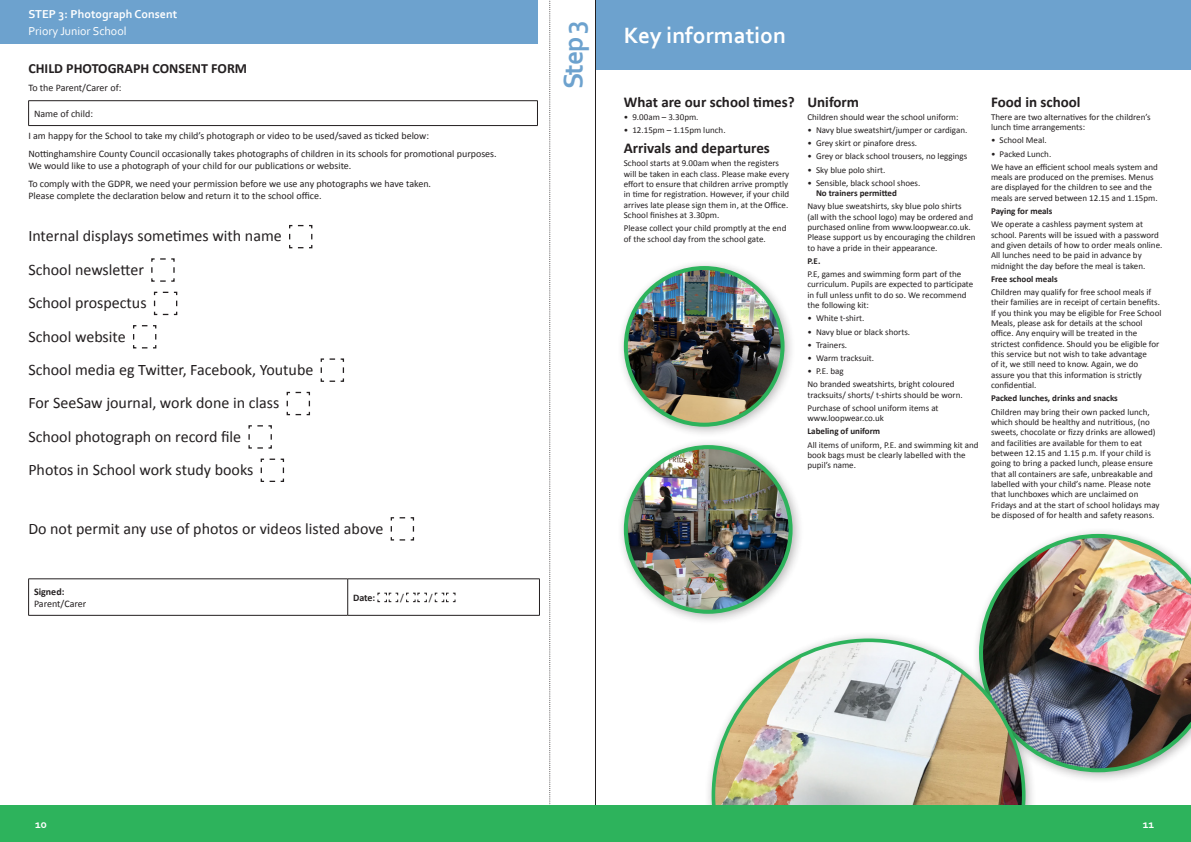
<style>
.page{position:relative;width:1191px;height:842px;background:#fff}
.page>*{position:absolute;margin:0;border:0;box-sizing:border-box;transform-origin:0 0}
.t1{font:700 28px "Corbel";color:#6da2ce}
.t2{font:700 23.2px "Corbel";color:#fff}
.t3{font:16px/33.4px "Calibri";color:#231f20}
.t4{font:700 15px "Calibri";color:#231f20}
.t5{font:700 14px "Calibri";color:#231f20}
.t6{font:700 12px "Corbel";color:#fff}
.t7{font:12px "Corbel";color:#fff}
.t8{font:700 11.9px "Corbel";color:#fff}
.t9{font:10px/17.7px "Calibri";color:#231f20}
.t10{font:700 10px "Calibri";color:#231f20}
.t11{font:9px/10.3px "Calibri";color:#231f20}
.t12{font:700 9px "Calibri";color:#231f20}
</style>
<div class="page">
<svg style="left:549px;top:0;width:2px;height:805px"></svg>
<hr style="left:595px;top:0;width:1px;height:842px;background:#231f20">
<div style="left:596px;top:0;width:595px;height:70px;background:#6da2ce"></div>
<div style="left:971px;top:527px;width:220px;height:257px;background:#231f20;opacity:.33"></div>
<img style="left:979px;top:534px;width:212px;height:238px">
<div style="left:704px;top:631px;width:332px;height:211px;background:#231f20;opacity:.33"></div>
<img style="left:711px;top:638px;width:314px;height:167px">
<div style="left:616px;top:438px;width:188px;height:187px;background:#231f20;opacity:.33"></div>
<img style="left:626px;top:447px;width:164px;height:165px;border-radius:82px">
<div style="left:624px;top:445px;width:168px;height:169px;border:4px solid #2db35c;border-radius:50%"></div>
<div style="left:616px;top:259px;width:180px;height:179px;background:#231f20;opacity:.33"></div>
<img style="left:626px;top:268px;width:156px;height:157px;border-radius:78px">
<div style="left:624px;top:266px;width:160px;height:161px;border:4px solid #2db35c;border-radius:50%"></div>
<hr style="left:28px;top:100px;width:510px;height:1px;background:#231f20">
<svg style="left:28px;top:101px;width:1px;height:24px"></svg>
<svg style="left:537px;top:101px;width:1px;height:24px"></svg>
<hr style="left:28px;top:125px;width:510px;height:1px;background:#231f20">
<svg style="left:289px;top:224px;width:24px;height:25px"></svg>
<svg style="left:151px;top:258px;width:24px;height:24px"></svg>
<svg style="left:153px;top:291px;width:25px;height:25px"></svg>
<svg style="left:133px;top:325px;width:24px;height:24px"></svg>
<svg style="left:320px;top:358px;width:25px;height:24px"></svg>
<svg style="left:286px;top:391px;width:24px;height:25px"></svg>
<svg style="left:248px;top:425px;width:24px;height:24px"></svg>
<svg style="left:260px;top:458px;width:25px;height:24px"></svg>
<svg style="left:390px;top:517px;width:25px;height:24px"></svg>
<hr style="left:28px;top:579px;width:320px;height:1px;background:#231f20">
<hr style="left:28px;top:579px;width:1px;height:36px;background:#231f20">
<hr style="left:348px;top:579px;width:192px;height:1px;background:#231f20">
<hr style="left:347px;top:579px;width:1px;height:36px;background:#231f20">
<hr style="left:539px;top:579px;width:1px;height:36px;background:#231f20">
<hr style="left:28px;top:615px;width:320px;height:1px;background:#231f20">
<hr style="left:348px;top:615px;width:192px;height:1px;background:#231f20">
<svg style="left:377px;top:593px;width:21px;height:9px"></svg>
<svg style="left:406px;top:593px;width:21px;height:9px"></svg>
<svg style="left:435px;top:593px;width:20px;height:9px"></svg>
<div style="left:0;top:0;width:538px;height:44px;background:#6da2ce"></div>
<div style="left:589px;top:805px;width:602px;height:37px;background:#2db35c"></div>
<div style="left:0;top:805px;width:602px;height:37px;background:#2db35c"></div>
<h3 class="t6" style="left:28px;top:6px;width:150px">STEP 3: Photograph Consent</h3>
<h3 class="t7" style="left:28px;top:24px;width:100px">Priory Junior School</h3>
<h3 class="t5" style="left:28px;top:60px;width:220px">CHILD PHOTOGRAPH CONSENT FORM</h3>
<p class="t9" style="left:28px;top:78px;width:95px">To the Parent/Carer of:</p>
<p class="t9" style="left:34px;top:104px;width:61px">Name of child:</p>
<p class="t9" style="left:28px;top:127px;width:470px">I am happy for the School to take my child’s photograph or video to be used/saved as ticked below:<br>Nottinghamshire County Council occasionally takes photographs of children in its schools for promotional purposes.</p>
<p class="t9" style="left:28px;top:156px;width:404px">We would like to use a photograph of your child for our publications or website.<br>To comply with the GDPR, we need your permission before we use any photographs we have taken.</p>
<p class="t9" style="left:28px;top:186px;width:295px">Please complete the declaration below and return it to the school office.</p>
<p class="t3" style="left:28px;top:219px;width:286px">Internal displays sometimes with name<br>School newsletter<br>School prospectus<br>School website<br>School media eg Twitter, Facebook, Youtube<br>For SeeSaw journal, work done in class<br>School photograph on record file<br>Photos in School work study books</p>
<h3 class="t3" style="left:28px;top:511px;width:356px">Do not permit any use of photos or videos listed above</h3>
<p class="t10" style="left:34px;top:585px;width:32px">Signed:</p>
<p class="t9" style="left:34px;top:594px;width:54px">Parent/Carer</p>
<p class="t10" style="left:353px;top:591px;width:24px">Date:</p>
<p class="t9" style="left:400px;top:588px;width:5px">/</p>
<p class="t9" style="left:429px;top:588px;width:5px">/</p>
<h1 class="t1" style="left:556px;top:89px;width:71px;rotate:-90deg">Step 3</h1>
<h2 class="t2" style="left:624px;top:21px;width:164px">Key information</h2>
<h3 class="t4" style="left:624px;top:92px;width:172px">What are our school times?</h3>
<p class="t11" style="left:624px;top:111px;width:76px">• 9.00am – 3.30pm.</p>
<p class="t11" style="left:624px;top:124px;width:103px">• 12.15pm – 1.15pm lunch.</p>
<h3 class="t4" style="left:624px;top:139px;width:148px">Arrivals and departures</h3>
<p class="t11" style="left:624px;top:158px;width:167px">School starts at 9.00am when the registers will be taken in each class. Please make every effort to ensure that children arrive promptly in time for registration. However, if your child arrives late please sign them in, at the Office.<br>School finishes at 3.30pm.</p>
<p class="t11" style="left:624px;top:223px;width:164px">Please collect your child promptly at the end of the school day from the school gate.</p>
<h3 class="t4" style="left:807px;top:92px;width:53px">Uniform</h3>
<p class="t11" style="left:807px;top:111px;width:152px">Children should wear the school uniform:</p>
<p class="t11" style="left:807px;top:124px;width:161px">• Navy blue sweatshirt/jumper or cardigan.</p>
<p class="t11" style="left:807px;top:138px;width:111px">• Grey skirt or pinafore dress.</p>
<p class="t11" style="left:807px;top:151px;width:161px">• Grey or black school trousers, no leggings</p>
<p class="t11" style="left:807px;top:164px;width:79px">• Sky blue polo shirt.</p>
<p class="t11" style="left:807px;top:177px;width:114px">• Sensible, black school shoes.</p>
<p class="t12" style="left:816px;top:188px;width:82px">No trainers permitted</p>
<p class="t11" style="left:807px;top:201px;width:170px">Navy blue sweatshirts, sky blue polo shirts<br>(all with the school logo) may be ordered and purchased online from www.loopwear.co.uk.<br>Please support us by encouraging the children to have a pride in their appearance.</p>
<p class="t12" style="left:807px;top:255px;width:14px">P.E.</p>
<p class="t11" style="left:807px;top:269px;width:167px">P.E, games and swimming form part of the curriculum. Pupils are expected to participate in full unless unfit to do so. We recommend the following kit:</p>
<p class="t11" style="left:807px;top:313px;width:59px">• White t-shirt.</p>
<p class="t11" style="left:807px;top:326px;width:104px">• Navy blue or black shorts.</p>
<p class="t11" style="left:807px;top:339px;width:41px">• Trainers.</p>
<p class="t11" style="left:807px;top:352px;width:68px">• Warm tracksuit.</p>
<p class="t11" style="left:807px;top:364px;width:149px;line-height:13.2px">• P.E. bag<br>No branded sweatshirts, bright coloured</p>
<p class="t11" style="left:807px;top:388px;width:157px;line-height:13.2px">tracksuits/ shorts/ t-shirts should be worn.<br>Purchase of school uniform items at</p>
<p class="t11" style="left:807px;top:413px;width:78px">www.loopwear.co.uk</p>
<p class="t12" style="left:807px;top:426px;width:74px">Labeling of uniform</p>
<p class="t11" style="left:807px;top:439px;width:173px">All items of uniform, P.E. and swimming kit and book bags must be clearly labelled with the pupil’s name.</p>
<h3 class="t4" style="left:991px;top:92px;width:91px">Food in school</h3>
<p class="t11" style="left:991px;top:111px;width:161px">There are two alternatives for the children’s lunch time arrangements:</p>
<p class="t11" style="left:991px;top:135px;width:57px">• School Meal.</p>
<p class="t11" style="left:991px;top:147px;width:168px;line-height:13.2px">• Packed Lunch.<br>We have an efficient school meals system and</p>
<p class="t11" style="left:991px;top:172px;width:168px">meals are produced on the premises. Menus are displayed for the children to see and the meals are served between 12.15 and 1.15pm.</p>
<p class="t12" style="left:991px;top:205px;width:63px">Paying for meals</p>
<p class="t11" style="left:991px;top:219px;width:173px">We operate a cashless payment system at school. Parents will be issued with a password and given details of how to order meals online.<br>All lunches need to be paid in advance by midnight the day before the meal is taken.</p>
<p class="t12" style="left:991px;top:273px;width:68px">Free school meals</p>
<p class="t11" style="left:991px;top:286px;width:172px">Children may qualify for free school meals if their families are in receipt of certain benefits.<br>If you think you may be eligible for Free School Meals, please ask for details at the school office. Any enquiry will be treated in the strictest confidence. Should you be eligible for this service but not wish to take advantage<br>of it, we still need to know. Again, we do assure you that this information is strictly confidential.</p>
<p class="t12" style="left:991px;top:393px;width:128px">Packed lunches, drinks and snacks</p>
<p class="t11" style="left:991px;top:406px;width:170px">Children may bring their own packed lunch, which should be healthy and nutritious, (no sweets, chocolate or fizzy drinks are allowed) and facilities are available for them to eat between 12.15 and 1.15 p.m. If your child is going to bring a packed lunch, please ensure that all containers are safe, unbreakable and labelled with your child’s name. Please note that lunchboxes which are unclaimed on Fridays and at the start of school holidays may be disposed of for health and safety reasons.</p>
<h3 class="t8" style="left:35px;top:817px;width:13px">10</h3>
<h3 class="t8" style="left:1142px;top:817px;width:13px">11</h3>
</div>
